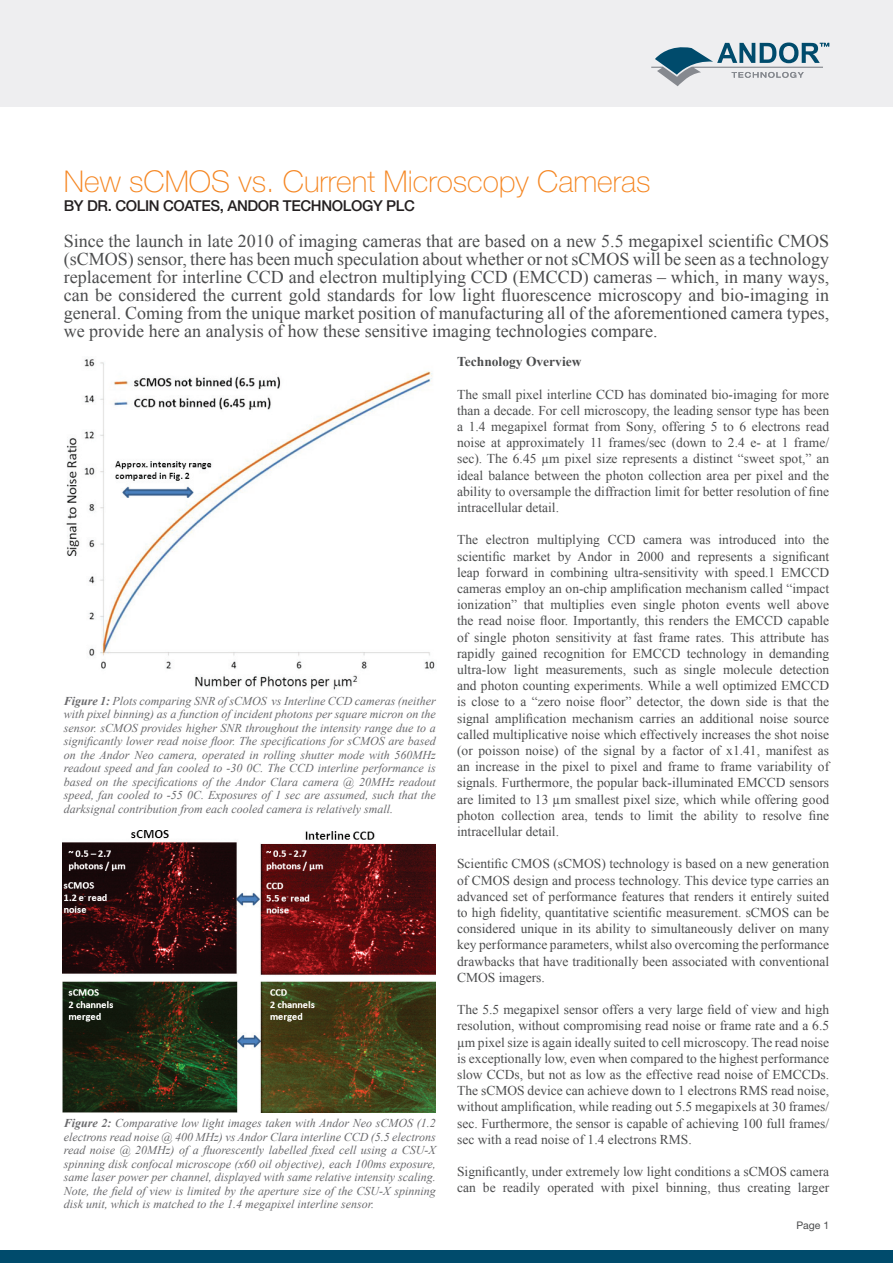
<style>
.page{position:relative;width:893px;height:1263px;background:#fff}
.page>*{position:absolute;margin:0;border:0;box-sizing:border-box;transform-origin:0 0}
.t1{font:100 30px "Helvetica Neue LT Std";color:#f58520}
.t2{font:18px/18px "Times New Roman";color:#4b4c4d;text-align:justify}
.t3{font:500 15px "Helvetica Neue LT Std";letter-spacing:-.025em;color:#231f20}
.t4{font:13.5px/16.2px "Times New Roman";color:#4b4c4d;text-align:justify}
.t5{font:700 13.5px "Times New Roman";color:#4b4c4d}
.t6{font:italic 12px/13.5px "Times New Roman";color:#69696c;text-align:justify}
.t7{font:10.5px "Helvetica Neue LT Std";color:#4b4c4d}
.s1{font-weight:700}
</style>
<div class="page">
<div style="left:0;top:0;width:893px;height:106px;background:#eeeef0"></div>
<div style="left:0;top:1250px;width:893px;height:13px;background:#004b6c"></div>
<svg style="left:651px;top:43px;width:178px;height:43px"></svg>
<img style="left:66px;top:359px;width:369px;height:331px">
<img style="left:63px;top:830px;width:373px;height:282px">
<h1 class="t1" style="left:64px;top:164px;width:588px">New sCMOS vs. Current Microscopy Cameras</h1>
<p class="t3" style="left:64px;top:197px;width:353px">BY DR. COLIN COATES, ANDOR TECHNOLOGY PLC</p>
<p class="t2" style="left:64px;top:231px;width:767px">Since the launch in late 2010 of imaging cameras that are based on a new 5.5 megapixel scientific CMOS (sCMOS) sensor, there has been much speculation about whether or not sCMOS will be seen as a technology replacement for interline CCD and electron multiplying CCD (EMCCD) cameras – which, in many ways, can be considered the current gold standards for low light fluorescence microscopy and bio-imaging in general. Coming from the unique market position of manufacturing all of the aforementioned camera types, we provide here an analysis of how these sensitive imaging technologies compare.</p>
<p class="t6" style="left:64px;top:694px;width:374px"><span class="s1">Figure 1:</span> Plots comparing SNR of sCMOS vs Interline CCD cameras (neither with pixel binning) as a function of incident photons per square micron on the sensor. sCMOS provides higher SNR throughout the intensity range due to a significantly lower read noise floor. The specifications for sCMOS are based on the Andor Neo camera, operated in rolling shutter mode with 560MHz readout speed and fan cooled to -30 0C. The CCD interline performance is based on the specifications of the Andor Clara camera @ 20MHz readout speed, fan cooled to -55 0C. Exposures of 1 sec are assumed, such that the darksignal contribution from each cooled camera is relatively small.</p>
<p class="t6" style="left:64px;top:1116px;width:374px"><span class="s1">Figure 2:</span> Comparative low light images taken with Andor Neo sCMOS (1.2 electrons read noise @ 400 MHz) vs Andor Clara interline CCD (5.5 electrons read noise @ 20MHz) of a fluorescently labelled fixed cell using a CSU-X spinning disk confocal microscope (x60 oil objective), each 100ms exposure, same laser power per channel, displayed with same relative intensity scaling.<br>Note, the field of view is limited by the aperture size of the CSU-X spinning disk unit, which is matched to the 1.4 megapixel interline sensor.</p>
<p class="t5" style="left:457px;top:352px;width:126px">Technology Overview</p>
<p class="t4" style="left:457px;top:386px;width:374px">The small pixel interline CCD has dominated bio-imaging for more than a decade. For cell microscopy, the leading sensor type has been a 1.4 megapixel format from Sony, offering 5 to 6 electrons read noise at approximately 11 frames/sec (down to 2.4 e- at 1 frame/ sec). The 6.45 µm pixel size represents a distinct “sweet spot,” an ideal balance between the photon collection area per pixel and the ability to oversample the diffraction limit for better resolution of fine intracellular detail.</p>
<p class="t4" style="left:457px;top:531px;width:374px">The electron multiplying CCD camera was introduced into the scientific market by Andor in 2000 and represents a significant leap forward in combining ultra-sensitivity with speed.1 EMCCD cameras employ an on-chip amplification mechanism called “impact ionization” that multiplies even single photon events well above the read noise floor. Importantly, this renders the EMCCD capable of single photon sensitivity at fast frame rates. This attribute has rapidly gained recognition for EMCCD technology in demanding ultra-low light measurements, such as single molecule detection and photon counting experiments. While a well optimized EMCCD is close to a “zero noise floor” detector, the down side is that the signal amplification mechanism carries an additional noise source called multiplicative noise which effectively increases the shot noise (or poisson noise) of the signal by a factor of x1.41, manifest as an increase in the pixel to pixel and frame to frame variability of signals. Furthermore, the popular back-illuminated EMCCD sensors are limited to 13 µm smallest pixel size, which while offering good photon collection area, tends to limit the ability to resolve fine intracellular detail.</p>
<p class="t4" style="left:457px;top:855px;width:374px">Scientific CMOS (sCMOS) technology is based on a new generation of CMOS design and process technology. This device type carries an advanced set of performance features that renders it entirely suited to high fidelity, quantitative scientific measurement. sCMOS can be considered unique in its ability to simultaneously deliver on many key performance parameters, whilst also overcoming the performance drawbacks that have traditionally been associated with conventional CMOS imagers.</p>
<p class="t4" style="left:457px;top:1001px;width:374px">The 5.5 megapixel sensor offers a very large field of view and high resolution, without compromising read noise or frame rate and a 6.5 µm pixel size is again ideally suited to cell microscopy. The read noise is exceptionally low, even when compared to the highest performance slow CCDs, but not as low as the effective read noise of EMCCDs.<br>The sCMOS device can achieve down to 1 electrons RMS read noise, without amplification, while reading out 5.5 megapixels at 30 frames/ sec. Furthermore, the sensor is capable of achieving 100 full frames/ sec with a read noise of 1.4 electrons RMS.</p>
<p class="t4" style="left:457px;top:1163px;width:374px">Significantly, under extremely low light conditions a sCMOS camera can be readily operated with pixel binning, thus creating larger</p>
<p class="t7" style="left:796px;top:1219px;width:34px">Page 1</p>
</div>
